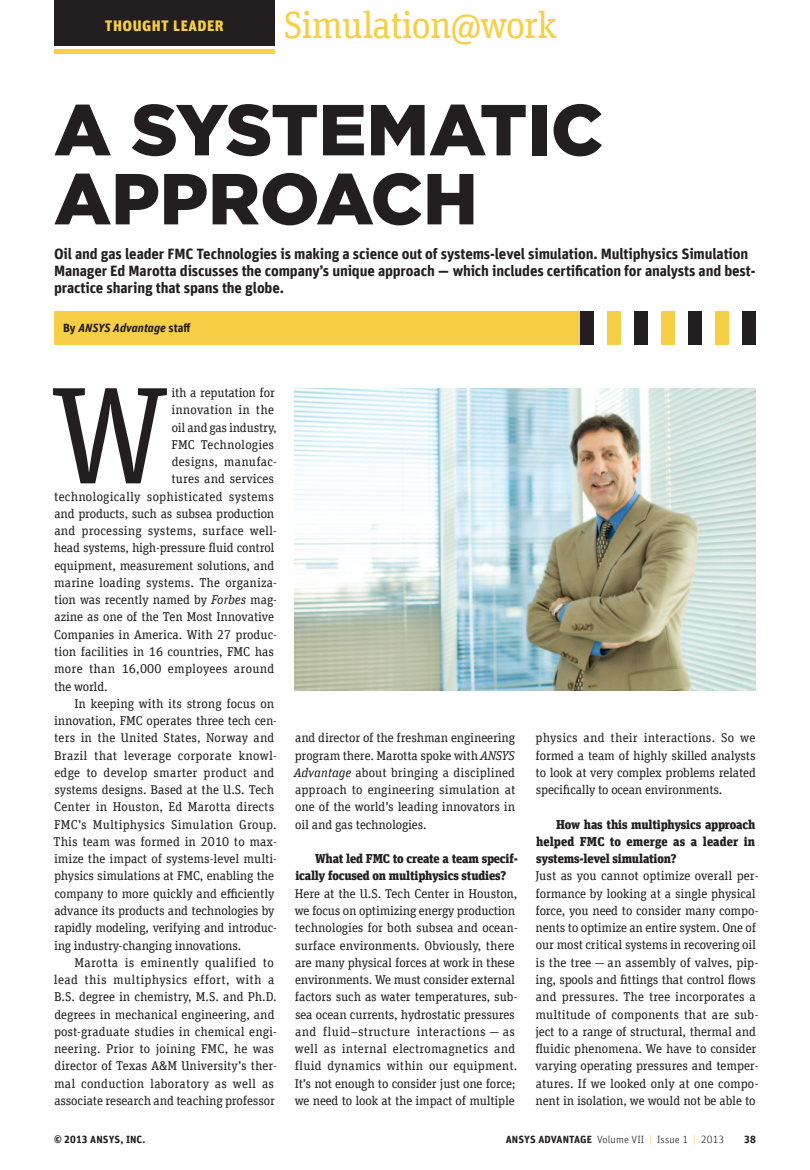
<style>
.page{position:relative;width:810px;height:1170px;background:#fff}
.page>*{position:absolute;margin:0;border:0;box-sizing:border-box;transform-origin:0 0}
.t1{font:138px "Unit Slab Offc Pro";color:#231f20}
.t2{font:900 72px/69px "Gotham";color:#231f20}
.t3{font:37.8px "Unit Slab Offc Pro";letter-spacing:-.03em;color:#f6cf46}
.t4{font:700 15px/17.2px "Unit Offc Pro";letter-spacing:-.01em;color:#231f20}
.t5{font:900 15px "Unit Offc Pro";letter-spacing:.03em;color:#f6cf46}
.t6{font:12.75px/17.2px "Unit Slab Offc Pro";letter-spacing:-.005em;color:#231f20;text-align:justify}
.t7{font:12.75px "Unit Slab Offc Pro";letter-spacing:.015em;color:#231f20}
.t8{font:12.75px "Unit Slab Offc Pro";letter-spacing:.02em;color:#231f20}
.t9{font:900 12.75px/17.2px "Unit Slab Offc Pro";letter-spacing:-.015em;color:#231f20}
.t10{font:12.75px "Unit Slab Offc Pro";letter-spacing:.025em;color:#231f20}
.t11{font:italic 700 12px "Unit Offc Pro";color:#231f20}
.t12{font:300 10.5px "Unit Offc Pro";letter-spacing:.01em;color:#231f20}
.t13{font:700 10.5px "Unit Offc Pro";letter-spacing:.01em;color:#231f20}
.s1{font-style:normal}
.s2{font-style:italic}
.s3{font-weight:700}
.s4{color:#f6cf46}
</style>
<div class="page">
<hr style="left:54px;top:50px;width:220px;height:4px;background:#f6cf46">
<div style="left:54px;top:0;width:220px;height:45px;background:#231f20"></div>
<div style="left:54px;top:310px;width:526px;height:34px;background:#f6cf46"></div>
<div style="left:580px;top:310px;width:14px;height:34px;background:#231f20"></div>
<div style="left:608px;top:310px;width:13px;height:34px;background:#f6cf46"></div>
<div style="left:634px;top:310px;width:14px;height:34px;background:#231f20"></div>
<div style="left:662px;top:310px;width:13px;height:34px;background:#f6cf46"></div>
<div style="left:688px;top:310px;width:14px;height:34px;background:#231f20"></div>
<div style="left:716px;top:310px;width:13px;height:34px;background:#f6cf46"></div>
<div style="left:742px;top:310px;width:14px;height:34px;background:#231f20"></div>
<img style="left:295px;top:388px;width:461px;height:302px">
<p class="t5" style="left:105px;top:14px;width:120px">THOUGHT LEADER</p>
<h3 class="t3" style="left:284px;top:-1px;width:275px">Simulation@work</h3>
<h2 class="t2" style="left:54px;top:95px;width:551px">A SYSTEMATIC<br>APPROACH</h2>
<p class="t4" style="left:54px;top:244px;width:703px">Oil and gas leader FMC Technologies is making a science out of systems-level simulation. Multiphysics Simulation<br>Manager Ed Marotta discusses the company’s unique approach — which includes certification for analysts and best&shy;practice sharing that spans the globe.</p>
<p class="t11" style="left:63px;top:319px;width:129px"><span class="s1">By</span> ANSYS Advantage <span class="s1">staff</span></p>
<h1 class="t1" style="left:52px;top:342px;width:117px">W</h1>
<p class="t6" style="left:171px;top:383px;width:105px">ith a reputation for</p>
<p class="t7" style="left:171px;top:401px;width:104px">innovation in the</p>
<p class="t6" style="left:172px;top:418px;width:107px">oil and gas industry,</p>
<p class="t7" style="left:171px;top:436px;width:104px">FMC Technologies</p>
<p class="t7" style="left:172px;top:453px;width:107px">designs, manufac-</p>
<p class="t6" style="left:171px;top:470px;width:104px">tures and services</p>
<p class="t8" style="left:54px;top:487px;width:221px">technologically sophisticated systems</p>
<p class="t6" style="left:54px;top:504px;width:222px">and products, such as subsea production</p>
<p class="t7" style="left:54px;top:522px;width:224px">and processing systems, surface well-</p>
<p class="t6" style="left:54px;top:539px;width:222px">head systems, high-pressure fluid control</p>
<p class="t6" style="left:54px;top:556px;width:221px">equipment, measurement solutions, and</p>
<p class="t6" style="left:54px;top:573px;width:224px">marine loading systems. The organiza-</p>
<p class="t6" style="left:54px;top:590px;width:224px">tion was recently named by <span class="s2">Forbes</span> mag-</p>
<p class="t6" style="left:54px;top:608px;width:221px">azine as one of the Ten Most Innovative</p>
<p class="t6" style="left:54px;top:625px;width:224px">Companies in America. With 27 produc-</p>
<p class="t6" style="left:54px;top:642px;width:221px">tion facilities in 16 countries, FMC has</p>
<p class="t8" style="left:54px;top:660px;width:222px">more than 16,000 employees around</p>
<p class="t6" style="left:54px;top:677px;width:55px">the world.</p>
<p class="t6" style="left:74px;top:694px;width:201px">In keeping with its strong focus on</p>
<p class="t6" style="left:54px;top:711px;width:224px">innovation, FMC operates three tech cen-</p>
<p class="t6" style="left:54px;top:728px;width:222px">ters in the United States, Norway and</p>
<p class="t8" style="left:54px;top:746px;width:224px">Brazil that leverage corporate knowl-</p>
<p class="t7" style="left:54px;top:763px;width:222px">edge to develop smarter product and</p>
<p class="t6" style="left:54px;top:780px;width:221px">systems designs. Based at the U.S. Tech</p>
<p class="t6" style="left:54px;top:797px;width:222px">Center in Houston, Ed Marotta directs</p>
<p class="t7" style="left:54px;top:815px;width:224px">FMC’s Multiphysics Simulation Group.</p>
<p class="t6" style="left:54px;top:832px;width:225px">This team was formed in 2010 to max-</p>
<p class="t6" style="left:54px;top:849px;width:224px">imize the impact of systems-level multi-</p>
<p class="t6" style="left:54px;top:866px;width:221px">physics simulations at FMC, enabling the</p>
<p class="t6" style="left:54px;top:884px;width:222px">company to more quickly and efficiently</p>
<p class="t6" style="left:54px;top:901px;width:222px">advance its products and technologies by</p>
<p class="t6" style="left:54px;top:918px;width:224px">rapidly modeling, verifying and introduc-</p>
<p class="t6" style="left:54px;top:935px;width:189px">ing industry-changing innovations.</p>
<p class="t8" style="left:74px;top:953px;width:201px">Marotta is eminently qualified to</p>
<p class="t10" style="left:54px;top:970px;width:222px">lead this multiphysics effort, with a</p>
<p class="t6" style="left:54px;top:987px;width:224px">B.S. degree in chemistry, M.S. and Ph.D.</p>
<p class="t6" style="left:54px;top:1004px;width:222px">degrees in mechanical engineering, and</p>
<p class="t6" style="left:54px;top:1022px;width:224px">post-graduate studies in chemical engi-</p>
<p class="t7" style="left:54px;top:1039px;width:221px">neering. Prior to joining FMC, he was</p>
<p class="t6" style="left:54px;top:1056px;width:224px">director of Texas A&amp;M University’s ther-</p>
<p class="t8" style="left:54px;top:1074px;width:222px">mal conduction laboratory as well as</p>
<p class="t6" style="left:54px;top:1091px;width:222px">associate research and teaching professor</p>
<p class="t6" style="left:294px;top:728px;width:223px">and director of the freshman engineering program there. Marotta spoke with <span class="s2">ANSYS Advantage</span> about bringing a disciplined approach to engineering simulation at one of the world’s leading innovators in oil and gas technologies.</p>
<p class="t9" style="left:295px;top:849px;width:224px;text-indent:20px">What led FMC to create a team specif&shy;ically focused on multiphysics studies?</p>
<p class="t6" style="left:295px;top:884px;width:224px;text-align:left">Here at the U.S. Tech Center in Houston, we focus on optimizing energy production technologies for both subsea and ocean&shy;surface environments. Obviously, there are many physical forces at work in these environments. We must consider external factors such as water temperatures, sub&shy;sea ocean currents, hydrostatic pressures and fluid–structure interactions — as well as internal electromagnetics and fluid dynamics within our equipment.<br>It’s not enough to consider just one force; we need to look at the impact of multiple</p>
<p class="t6" style="left:536px;top:728px;width:222px">physics and their interactions. So we formed a team of highly skilled analysts to look at very complex problems related specifically to ocean environments.</p>
<p class="t9" style="left:536px;top:814px;width:221px;text-align:justify;text-indent:20px">How has this multiphysics approach helped FMC to emerge as a leader in systems-level simulation?</p>
<p class="t6" style="left:535px;top:866px;width:225px;text-align:left">Just as you cannot optimize overall per&shy;formance by looking at a single physical force, you need to consider many compo&shy;nents to optimize an entire system. One of our most critical systems in recovering oil is the tree — an assembly of valves, pip&shy;ing, spools and fittings that control flows and pressures. The tree incorporates a multitude of components that are sub&shy;ject to a range of structural, thermal and fluidic phenomena. We have to consider varying operating pressures and temper&shy;atures. If we looked only at one compo&shy;nent in isolation, we would not be able to</p>
<p class="t13" style="left:54px;top:1131px;width:93px">© 2013 ANSYS, INC.</p>
<p class="t12" style="left:506px;top:1132px;width:220px"><span class="s3">ANSYS ADVANTAGE</span> Volume VII <span class="s4">|</span> Issue 1 <span class="s4">|</span> 2013</p>
<p class="t13" style="left:744px;top:1131px;width:13px">38</p>
</div>
